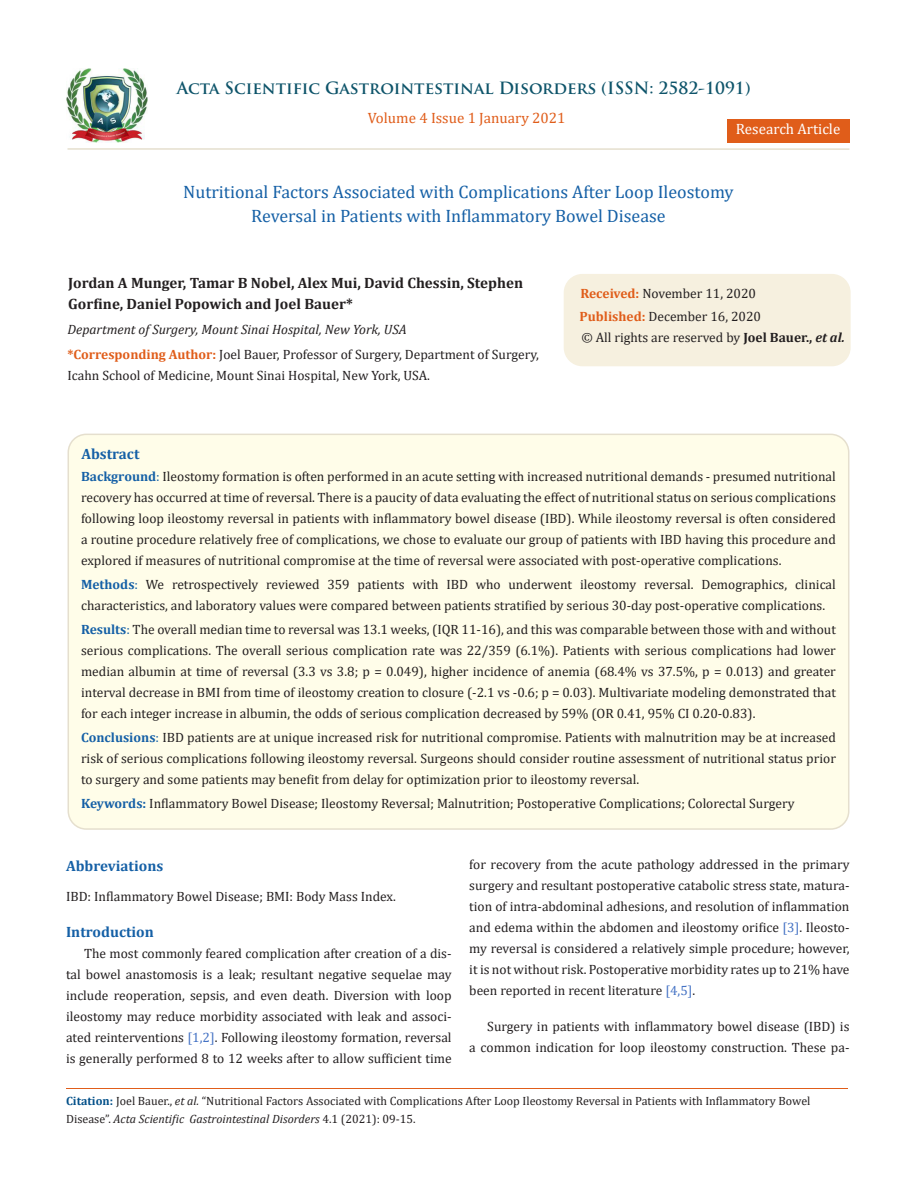
<style>
.page{position:relative;width:917px;height:1188px;background:#fff}
.page>*{position:absolute;margin:0;border:0;box-sizing:border-box;transform-origin:0 0}
.t1{font:18px/24px "Cambria";color:#1560a6;text-align:center}
.t2{font:700 16.5px "Trajan Pro";color:#0e546a}
.t3{font:700 15px/21px "Cambria";color:#231f20}
.t4{font:15px "Cambria";color:#e05d1a}
._13-OS-Keywords-cont{font:700 15px "Cambria";color:#1560a6}
.t5{font:15px "Cambria";color:#fff}
._14-OS-Level1-single{font:700 15px "Cambria";color:#1560a6}
._12-OS-Keywords{font:13.5px/21px "Cambria";color:#231f20;text-align:justify}
.t6{font:italic 13.5px "Cambria";color:#231f20}
._07-OS-Email-address{font:13.5px "Cambria";color:#231f20}
.t7{font:12px/18px "Cambria";color:#231f20}
.s1{font-weight:700;color:#e05d1a}
.s2{font-weight:700}
.s3{font-weight:700;font-style:italic}
.s4{font-weight:700;color:#1560a6}
.s5{color:#1560a6}
.s6{color:#4472c4}
.s7{font-weight:700;color:#035089}
.s8{font-style:italic}
</style>
<div class="page">
<img style="left:67px;top:68px;width:80px;height:74px">
<div style="left:726px;top:119px;width:123px;height:23px;background:#e05d1a"></div>
<div style="left:564px;top:275px;width:285px;height:91px;background:#f6f0df;border-radius:18px"></div>
<div style="left:563px;top:274px;width:287px;height:92px;border:2px solid #f6f0df;border-radius:18px"></div>
<div style="left:68px;top:434px;width:780px;height:395px;background:#fffde9;border-radius:18px"></div>
<div style="left:67px;top:434px;width:782px;height:396px;border:2px solid #e5dfce;border-radius:18px"></div>
<hr style="left:66px;top:1088px;width:782px;height:1px;background:#e05d1a">
<hr style="left:67px;top:148px;width:782px;height:2px;background:#e5dfce">
<p class="t2" style="left:177px;top:77px;width:575px">Acta Scientific Gastrointestinal Disorders (ISSN: 2582-1091)</p>
<p class="t4" style="left:368px;top:109px;width:199px">Volume 4 Issue 1 January 2021</p>
<p class="t5" style="left:735px;top:120px;width:106px">Research Article</p>
<p class="t1" style="left:183px;top:180px;width:552px">Nutritional Factors Associated with Complications After Loop Ileostomy<br>Reversal in Patients with Inflammatory Bowel Disease</p>
<p class="t3" style="left:68px;top:272px;width:456px">Jordan A Munger, Tamar B Nobel, Alex Mui, David Chessin, Stephen<br>Gorfine, Daniel Popowich and Joel Bauer*</p>
<p class="t6" style="left:67px;top:320px;width:341px">Department of Surgery, Mount Sinai Hospital, New York, USA</p>
<p class="_12-OS-Keywords" style="left:67px;top:344px;width:473px"><span class="s1">*Corresponding Author:</span> Joel Bauer, Professor of Surgery, Department of Surgery,<br>Icahn School of Medicine, Mount Sinai Hospital, New York, USA.</p>
<p class="_12-OS-Keywords" style="left:580px;top:283px;width:177px"><span class="s1">Received:</span> November 11, 2020</p>
<p class="_12-OS-Keywords" style="left:579px;top:306px;width:183px"><span class="s1">Published:</span> December 16, 2020</p>
<p class="_12-OS-Keywords" style="left:581px;top:327px;width:265px">© All rights are reserved by <span class="s2">Joel Bauer.,</span> <span class="s3">et al.</span></p>
<p class="_13-OS-Keywords-cont" style="left:81px;top:443px;width:60px">Abstract</p>
<p class="_12-OS-Keywords" style="left:81px;top:466px;width:756px"><span class="s4">Background</span><span class="s5">:</span> Ileostomy formation is often performed in an acute setting with increased nutritional demands - presumed nutritional recovery has occurred at time of reversal. There is a paucity of data evaluating the effect of nutritional status on serious complications following loop ileostomy reversal in patients with inflammatory bowel disease (IBD). While ileostomy reversal is often considered a routine procedure relatively free of complications, we chose to evaluate our group of patients with IBD having this procedure and explored if measures of nutritional compromise at the time of reversal were associated with post-operative complications.</p>
<p class="_12-OS-Keywords" style="left:81px;top:574px;width:756px"><span class="s4">Methods</span><span class="s5">:</span> We retrospectively reviewed 359 patients with IBD who underwent ileostomy reversal. Demographics, clinical characteristics, and laboratory values were compared between patients stratified by serious 30-day post-operative complications.</p>
<p class="_12-OS-Keywords" style="left:81px;top:619px;width:756px"><span class="s4">Results</span><span class="s5">:</span> The overall median time to reversal was 13.1 weeks, (IQR 11-16), and this was comparable between those with and without serious complications. The overall serious complication rate was 22/359 (6.1%). Patients with serious complications had lower median albumin at time of reversal (3.3 vs 3.8; p = 0.049), higher incidence of anemia (68.4% vs 37.5%, p = 0.013) and greater interval decrease in BMI from time of ileostomy creation to closure (-2.1 vs -0.6; p = 0.03). Multivariate modeling demonstrated that for each integer increase in albumin, the odds of serious complication decreased by 59% (OR 0.41, 95% CI 0.20-0.83).</p>
<p class="_12-OS-Keywords" style="left:81px;top:727px;width:756px"><span class="s4">Conclusions</span><span class="s5">:</span> IBD patients are at unique increased risk for nutritional compromise. Patients with malnutrition may be at increased risk of serious complications following ileostomy reversal. Surgeons should consider routine assessment of nutritional status prior to surgery and some patients may benefit from delay for optimization prior to ileostomy reversal.</p>
<p class="_12-OS-Keywords" style="left:81px;top:793px;width:715px"><span class="s4">Keywords:</span> Inflammatory Bowel Disease; Ileostomy Reversal; Malnutrition; Postoperative Complications; Colorectal Surgery</p>
<p class="_13-OS-Keywords-cont" style="left:66px;top:855px;width:99px">Abbreviations</p>
<p class="_07-OS-Email-address" style="left:66px;top:888px;width:331px">IBD: Inflammatory Bowel Disease; BMI: Body Mass Index.</p>
<p class="_14-OS-Level1-single" style="left:66px;top:921px;width:89px">Introduction</p>
<p class="_12-OS-Keywords" style="left:66px;top:943px;width:387px;text-indent:18px">The most commonly feared complication after creation of a dis&shy;tal bowel anastomosis is a leak; resultant negative sequelae may include reoperation, sepsis, and even death. Diversion with loop ileostomy may reduce morbidity associated with leak and associ&shy;ated reinterventions <span class="s6">[1,2]</span>. Following ileostomy formation, reversal is generally performed 8 to 12 weeks after to allow sufficient time</p>
<p class="_12-OS-Keywords" style="left:469px;top:853px;width:381px">for recovery from the acute pathology addressed in the primary surgery and resultant postoperative catabolic stress state, matura&shy;tion of intra-abdominal adhesions, and resolution of inflammation and edema within the abdomen and ileostomy orifice <span class="s6">[3]</span>. Ileosto&shy;my reversal is considered a relatively simple procedure; however, it is not without risk. Postoperative morbidity rates up to 21% have been reported in recent literature <span class="s6">[4,5]</span>.</p>
<p class="_12-OS-Keywords" style="left:469px;top:1015px;width:381px;text-align:right">Surgery in patients with inflammatory bowel disease (IBD) is<br>a common indication for loop ileostomy construction. These pa-</p>
<p class="t7" style="left:66px;top:1092px;width:746px"><span class="s7">Citation:</span> Joel Bauer., <span class="s8">et al.</span> “Nutritional Factors Associated with Complications After Loop Ileostomy Reversal in Patients with Inflammatory Bowel<br>Disease”. <span class="s8">Acta Scientific Gastrointestinal Disorders</span> 4.1 (2021): 09-15.</p>
</div>
